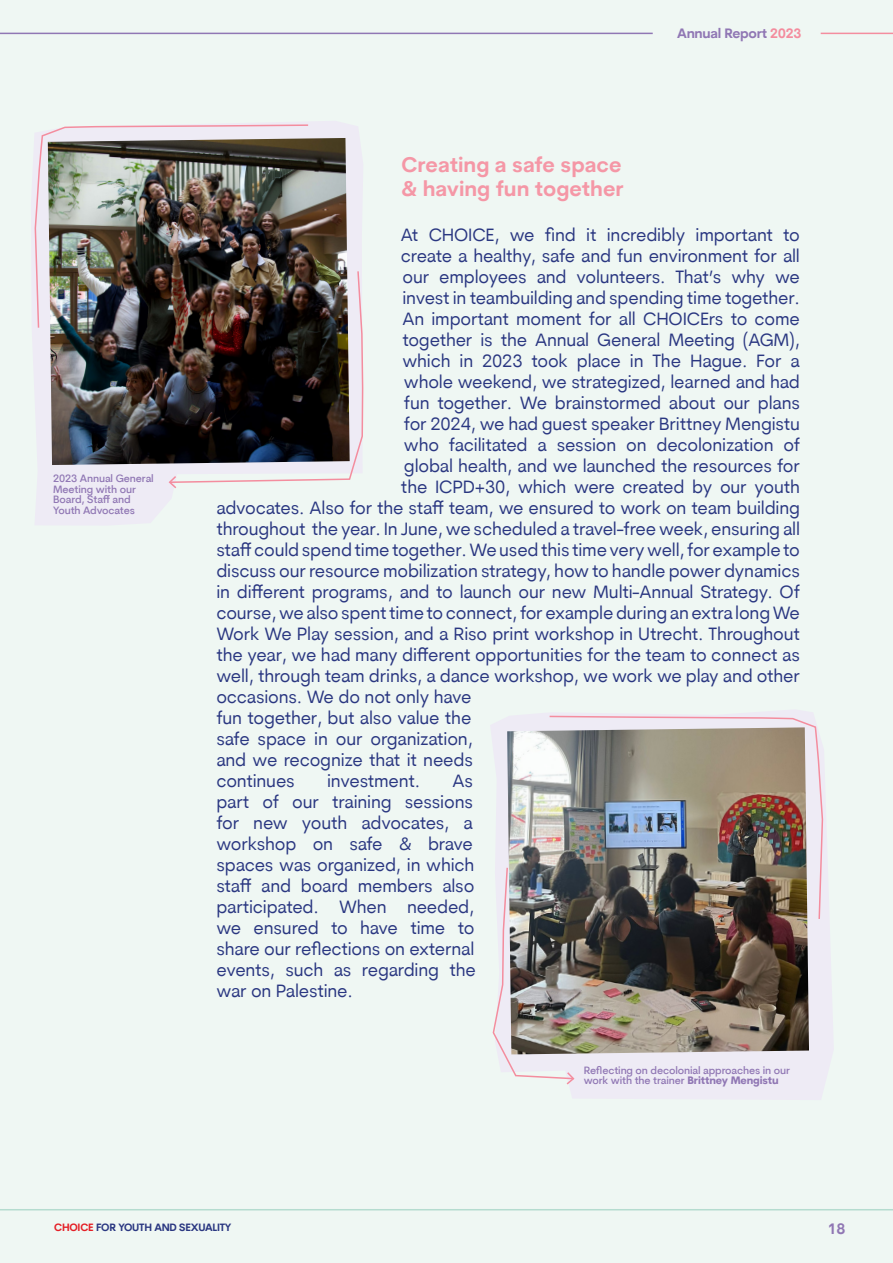
<style>
.page{position:relative;width:893px;height:1263px;background:#eff7f3}
.page>*{position:absolute;margin:0;border:0;box-sizing:border-box;transform-origin:0 0}
.t1{font:700 21px/24px "Cerebri Sans Pro";color:#f597a6}
.P{font:18px/21px "Cerebri Sans Pro";letter-spacing:-.01em;color:#2a3781}
.t2{font:700 15px "Cerebri Sans Pro";color:#9077b4}
.t3{font:700 13.5px "Cerebri Sans Pro";letter-spacing:-.02em;color:#9077b4}
.P-2{font:500 10.5px/10.5px "Cerebri Sans Pro";letter-spacing:-.01em;color:#9077b4}
.t4{font:700 10.5px "Cerebri Sans Pro";letter-spacing:-.02em;color:#2a3781}
.s1{color:#f48d9e}
.s2{font-weight:800}
.s3{color:#e41f26}
</style>
<div class="page">
<svg style="left:490px;top:710px;width:344px;height:390px;fill:#eeebf5"></svg>
<svg style="left:31px;top:121px;width:332px;height:404px;fill:#eeebf5"></svg>
<img style="left:48px;top:138px;width:302px;height:327px">
<img style="left:507px;top:727px;width:302px;height:327px">
<img style="left:548px;top:715px;width:276px;height:205px">
<img style="left:34px;top:124px;width:276px;height:205px">
<img style="left:492px;top:866px;width:84px;height:220px">
<img style="left:167px;top:270px;width:197px;height:220px">
<hr style="left:0;top:33px;width:653px;height:1px;background:#9077b4">
<hr style="left:0;top:1209px;width:893px;height:1px;background:#b5dccf">
<hr style="left:821px;top:33px;width:72px;height:1px;background:#f48d9e">
<p class="P-2" style="left:53px;top:473px;width:102px">2023 Annual General<br>Meeting with our<br>Board, Staff and<br>Youth Advocates</p>
<h3 class="t1" style="left:402px;top:152px;width:224px">Creating a safe space &amp; having fun together</h3>
<p class="t3" style="left:677px;top:24px;width:126px">Annual Report <span class="s1">2023</span></p>
<p class="P" style="left:401px;top:223px;width:401px">At CHOICE, we find it incredibly important to</p>
<p class="P" style="left:401px;top:244px;width:401px">create a healthy, safe and fun environment for all</p>
<p class="P" style="left:402px;top:265px;width:399px">our employees and volunteers. That’s why we</p>
<p class="P" style="left:402px;top:286px;width:399px">invest in teambuilding and spending time together.</p>
<p class="P" style="left:402px;top:307px;width:399px">An important moment for all CHOICErs to come</p>
<p class="P" style="left:402px;top:328px;width:399px">together is the Annual General Meeting (AGM),</p>
<p class="P" style="left:402px;top:349px;width:399px">which in 2023 took place in The Hague. For a</p>
<p class="P" style="left:404px;top:370px;width:398px">whole weekend, we strategized, learned and had</p>
<p class="P" style="left:404px;top:391px;width:398px">fun together. We brainstormed about our plans</p>
<p class="P" style="left:404px;top:412px;width:398px">for 2024, we had guest speaker Brittney Mengistu</p>
<p class="P" style="left:404px;top:433px;width:398px">who facilitated a session on decolonization of</p>
<p class="P" style="left:404px;top:454px;width:397px">global health, and we launched the resources for</p>
<p class="P" style="left:401px;top:475px;width:400px">the ICPD+30, which were created by our youth</p>
<p class="P" style="left:216px;top:496px;width:585px">advocates. Also for the staff team, we ensured to work on team building</p>
<p class="P" style="left:216px;top:517px;width:585px">throughout the year. In June, we scheduled a travel-free week, ensuring all</p>
<p class="P" style="left:216px;top:538px;width:585px">staff could spend time together. We used this time very well, for example to</p>
<p class="P" style="left:216px;top:559px;width:585px">discuss our resource mobilization strategy, how to handle power dynamics</p>
<p class="P" style="left:216px;top:580px;width:585px">in different programs, and to launch our new Multi-Annual Strategy. Of</p>
<p class="P" style="left:216px;top:601px;width:585px">course, we also spent time to connect, for example during an extra long We</p>
<p class="P" style="left:216px;top:622px;width:585px">Work We Play session, and a Riso print workshop in Utrecht. Throughout</p>
<p class="P" style="left:216px;top:643px;width:585px">the year, we had many different opportunities for the team to connect as</p>
<p class="P" style="left:216px;top:664px;width:585px">well, through team drinks, a dance workshop, we work we play and other</p>
<p class="P" style="left:216px;top:685px;width:257px">occasions. We do not only have</p>
<p class="P" style="left:216px;top:706px;width:257px">fun together, but also value the</p>
<p class="P" style="left:216px;top:727px;width:258px">safe space in our organization,</p>
<p class="P" style="left:216px;top:748px;width:258px">and we recognize that it needs</p>
<p class="P" style="left:216px;top:769px;width:80px">continues</p>
<p class="P" style="left:327px;top:769px;width:94px">investment.</p>
<p class="P" style="left:216px;top:769px;width:261px;text-indent:236px">As part of our training sessions for new youth advocates, a workshop on safe &amp; brave spaces was organized, in which staff and board members also participated. When needed, we ensured to have time to share our reflections on external events, such as regarding the war on Palestine.</p>
<p class="P-2" style="left:584px;top:1064px;width:208px">Reflecting on decolonial approaches in our work with the trainer <span class="s2">Brittney Mengistu</span></p>
<p class="t4" style="left:54px;top:1219px;width:179px"><span class="s3">CHOICE</span> FOR YOUTH AND SEXUALITY</p>
<p class="t2" style="left:827px;top:1218px;width:19px">18</p>
</div>
